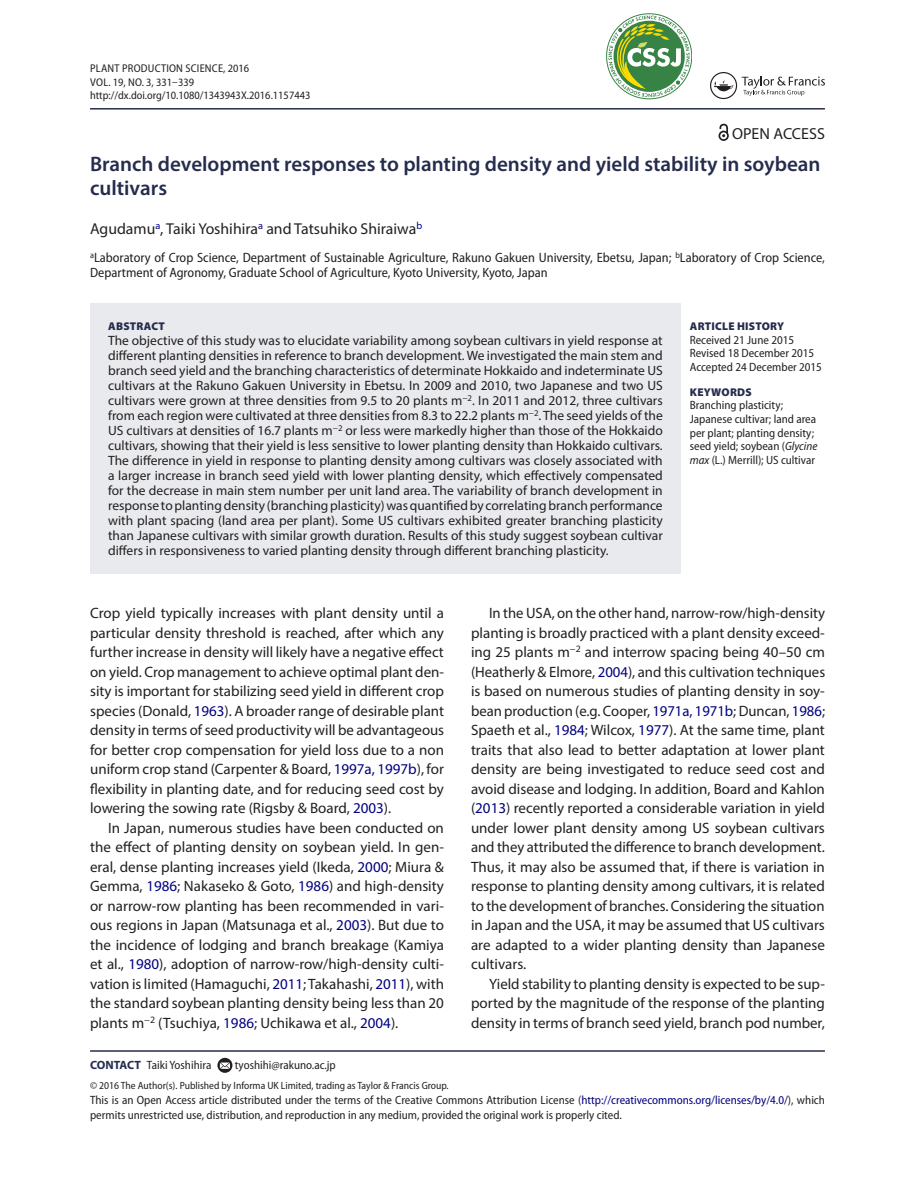
<style>
.page{position:relative;width:915px;height:1191px;background:#fff}
.page>*{position:absolute;margin:0;border:0;box-sizing:border-box;transform-origin:0 0}
.t1{font:600 21px/24px "Myriad Pro";color:#262c4d}
.t2{font:16.05px "Myriad Pro";color:#231f20}
.t3{font:15.75px "Myriad Pro";color:#231f20}
.t4{font:15px/19.5px "Myriad Pro";color:#231f20;text-align:justify}
.t5{font:13.5px/15px "Myriad Pro";color:#231f20;text-align:justify}
.t6{font:semi-condensed 13.5px/15px "Myriad Pro";color:#231f20}
.t7{font:semi-condensed 12px/13.5px "Myriad Pro";color:#231f20}
.t8{font:semi-condensed 11.25px/13.5px "Myriad Pro";color:#231f20}
.t9{font:900 11.25px "Myriad Pro";letter-spacing:.02em;color:#262c4d}
.t10{font:semi-condensed 10.5px "Myriad Pro";color:#231f20}
.s1{font-style:italic}
.s2{color:#000080}
.s3{font-weight:700;font-stretch:normal;color:#262c4d}
</style>
<div class="page">
<hr style="left:90px;top:108px;width:734px;height:2px;background:#262c4d">
<div style="left:90px;top:303px;width:590px;height:270px;background:#e9eaed"></div>
<hr style="left:90px;top:1050px;width:734px;height:1px;background:#262c4d">
<svg style="left:217px;top:1057px;width:15px;height:15px"></svg>
<svg style="left:220px;top:1062px;width:10px;height:6px"></svg>
<svg style="left:710px;top:72px;width:114px;height:27px"></svg>
<svg style="left:608px;top:16px;width:81px;height:81px"></svg>
<svg style="left:718px;top:124px;width:10px;height:17px"></svg>
<p class="t8" style="left:90px;top:62px;width:222px">PLANT PRODUCTION SCIENCE, 2016<br>VOL. 19, NO. 3, 331–339 http://dx.doi.org/10.1080/1343943X.2016.1157443</p>
<p class="t2" style="left:731px;top:123px;width:94px">OPEN ACCESS</p>
<h1 class="t1" style="left:90px;top:151px;width:731px">Branch development responses to planting density and yield stability in soybean cultivars</h1>
<p class="t3" style="left:90px;top:219px;width:333px">Agudamu<sup>a</sup>, Taiki Yoshihira<sup>a</sup> and Tatsuhiko Shiraiwa<sup>b</sup></p>
<p class="t6" style="left:90px;top:250px;width:736px"><sup>a</sup>Laboratory of Crop Science, Department of Sustainable Agriculture, Rakuno Gakuen University, Ebetsu, Japan; <sup>b</sup>Laboratory of Crop Science,<br>Department of Agronomy, Graduate School of Agriculture, Kyoto University, Kyoto, Japan</p>
<p class="t9" style="left:108px;top:320px;width:58px">ABSTRACT</p>
<p class="t5" style="left:108px;top:333px;width:556px">The objective of this study was to elucidate variability among soybean cultivars in yield response at different planting densities in reference to branch development. We investigated the main stem and branch seed yield and the branching characteristics of determinate Hokkaido and indeterminate US cultivars at the Rakuno Gakuen University in Ebetsu. In 2009 and 2010, two Japanese and two US cultivars were grown at three densities from 9.5 to 20 plants m<sup>−2</sup>. In 2011 and 2012, three cultivars from each region were cultivated at three densities from 8.3 to 22.2 plants m<sup>−2</sup>. The seed yields of the US cultivars at densities of 16.7 plants m<sup>−2</sup> or less were markedly higher than those of the Hokkaido cultivars, showing that their yield is less sensitive to lower planting density than Hokkaido cultivars.<br>The difference in yield in response to planting density among cultivars was closely associated with a larger increase in branch seed yield with lower planting density, which effectively compensated for the decrease in main stem number per unit land area. The variability of branch development in response to planting density (branching plasticity) was quantified by correlating branch performance with plant spacing (land area per plant). Some US cultivars exhibited greater branching plasticity than Japanese cultivars with similar growth duration. Results of this study suggest soybean cultivar differs in responsiveness to varied planting density through different branching plasticity.</p>
<p class="t9" style="left:689px;top:320px;width:96px">ARTICLE HISTORY</p>
<p class="t7" style="left:689px;top:333px;width:134px">Received 21 June 2015<br>Revised 18 December 2015<br>Accepted 24 December 2015</p>
<p class="t9" style="left:689px;top:386px;width:63px">KEYWORDS</p>
<p class="t7" style="left:689px;top:399px;width:129px">Branching plasticity;<br>Japanese cultivar; land area per plant; planting density; seed yield; soybean (<span class="s1">Glycine max</span> (L.) Merrill); US cultivar</p>
<p class="t4" style="left:90px;top:603px;width:355px">Crop yield typically increases with plant density until a particular density threshold is reached, after which any further increase in density will likely have a negative effect on yield. Crop management to achieve optimal plant den&shy;sity is important for stabilizing seed yield in different crop species (Donald, <span class="s2">1963</span>). A broader range of desirable plant density in terms of seed productivity will be advantageous for better crop compensation for yield loss due to a non uniform crop stand (Carpenter &amp; Board, <span class="s2">1997a, 1997b</span>), for flexibility in planting date, and for reducing seed cost by lowering the sowing rate (Rigsby &amp; Board, <span class="s2">2003</span>).</p>
<p class="t4" style="left:90px;top:817px;width:355px;text-indent:18px">In Japan, numerous studies have been conducted on the effect of planting density on soybean yield. In gen&shy;eral, dense planting increases yield (Ikeda, <span class="s2">2000</span>; Miura &amp; Gemma, <span class="s2">1986</span>; Nakaseko &amp; Goto, <span class="s2">1986</span>) and high-density or narrow-row planting has been recommended in vari&shy;ous regions in Japan (Matsunaga et al., <span class="s2">2003</span>). But due to the incidence of lodging and branch breakage (Kamiya et al., <span class="s2">1980</span>), adoption of narrow-row/high-density culti&shy;vation is limited (Hamaguchi, <span class="s2">2011</span>; Takahashi, <span class="s2">2011</span>), with the standard soybean planting density being less than 20 plants m<sup>−2</sup> (Tsuchiya, <span class="s2">1986</span>; Uchikawa et al., <span class="s2">2004</span>).</p>
<p class="t7" style="left:90px;top:1058px;width:123px"><span class="s3">CONTACT</span> Taiki Yoshihira</p>
<p class="t7" style="left:235px;top:1058px;width:102px">tyoshihi@rakuno.ac.jp</p>
<p class="t4" style="left:471px;top:603px;width:355px;text-indent:18px">In the USA, on the other hand, narrow-row/high-density planting is broadly practiced with a plant density exceed&shy;ing 25 plants m<sup>−2</sup> and interrow spacing being 40–50 cm (Heatherly &amp; Elmore, <span class="s2">2004</span>), and this cultivation techniques is based on numerous studies of planting density in soy&shy;bean production (e.g. Cooper, <span class="s2">1971a, 1971b</span>; Duncan, <span class="s2">1986</span>; Spaeth et al., <span class="s2">1984</span>; Wilcox, <span class="s2">1977</span>). At the same time, plant traits that also lead to better adaptation at lower plant density are being investigated to reduce seed cost and avoid disease and lodging. In addition, Board and Kahlon (<span class="s2">2013</span>) recently reported a considerable variation in yield under lower plant density among US soybean cultivars and they attributed the difference to branch development.<br>Thus, it may also be assumed that, if there is variation in response to planting density among cultivars, it is related to the development of branches. Considering the situation in Japan and the USA, it may be assumed that US cultivars are adapted to a wider planting density than Japanese cultivars.</p>
<p class="t4" style="left:471px;top:973px;width:355px;text-indent:18px">Yield stability to planting density is expected to be sup&shy;ported by the magnitude of the response of the planting density in terms of branch seed yield, branch pod number,</p>
<p class="t10" style="left:90px;top:1079px;width:360px">© 2016 The Author(s). Published by Informa UK Limited, trading as Taylor &amp; Francis Group.</p>
<p class="t7" style="left:90px;top:1092px;width:736px;line-height:15px">This is an Open Access article distributed under the terms of the Creative Commons Attribution License (<span class="s2">http://creativecommons.org/licenses/by/4.0/</span>), which permits unrestricted use, distribution, and reproduction in any medium, provided the original work is properly cited.</p>
</div>
